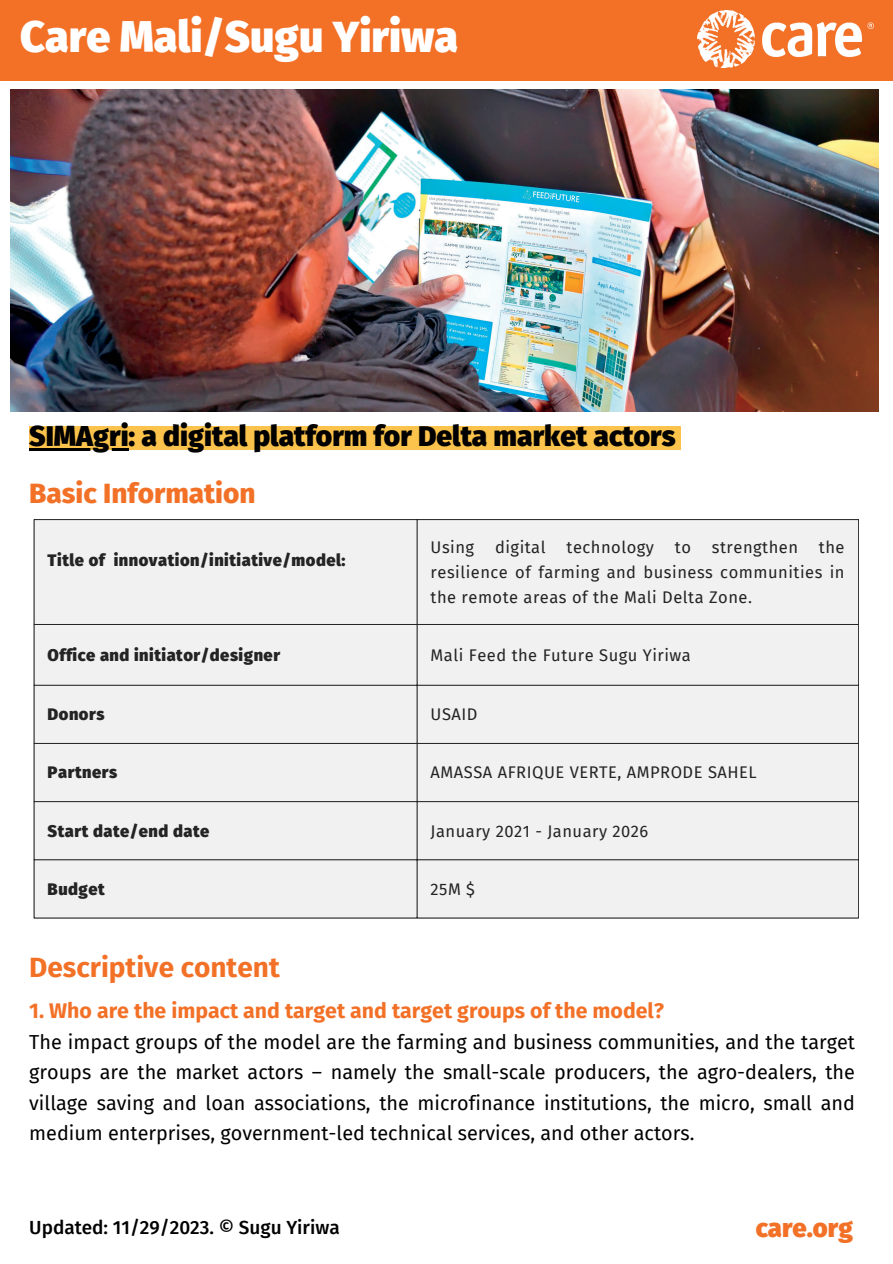
<style>
.page{position:relative;width:893px;height:1264px;background:#fff}
.page>*{position:absolute;margin:0;border:0;box-sizing:border-box;transform-origin:0 0}
.t1{font:900 42.9px "Fira Sans";color:#fff}
.t2{font:900 28.05px "Fira Sans";color:#000}
.t3{font:700 28.05px "Fira Sans";color:#f37127}
.t4{font:800 28.05px "Fira Sans";color:#f37127}
.t5{font:900 25.65px "Fira Sans";color:#f37127}
.t6{font:700 21.3px "Fira Sans";color:#f37127}
.t7{font:19.8px/30.3px "Fira Sans";color:#000;text-align:justify}
.t8{font:500 19.05px "Fira Sans";color:#000}
.t9{font:16.5px/24.8px "Fira Sans";letter-spacing:.03em;color:#000;text-align:justify}
.t10{font:900 16.5px "Fira Sans";letter-spacing:.03em;color:#000}
</style>
<div class="page">
<div style="left:0;top:0;width:892px;height:80px;background:#f37127"></div>
<img style="left:697px;top:11px;width:176px;height:57px">
<div style="left:29px;top:427px;width:651px;height:22px;background:#fbc34b"></div>
<hr style="left:29px;top:449px;width:100px;height:2px;background:#000">
<div style="left:35px;top:520px;width:823px;height:397px;background:#f1f1f1"></div>
<hr style="left:34px;top:519px;width:1px;height:399px;background:#000">
<hr style="left:417px;top:519px;width:1px;height:399px;background:#000">
<hr style="left:858px;top:519px;width:1px;height:399px;background:#000">
<hr style="left:34px;top:519px;width:824px;height:1px;background:#000">
<hr style="left:34px;top:624px;width:824px;height:1px;background:#000">
<hr style="left:34px;top:685px;width:824px;height:1px;background:#000">
<hr style="left:34px;top:743px;width:824px;height:1px;background:#000">
<hr style="left:34px;top:801px;width:824px;height:1px;background:#000">
<hr style="left:34px;top:859px;width:824px;height:1px;background:#000">
<hr style="left:34px;top:917px;width:824px;height:1px;background:#000">
<img style="left:10px;top:89px;width:868px;height:323px">
<p class="t1" style="left:20px;top:12px;width:439px">Care Mali/Sugu Yiriwa</p>
<p class="t2" style="left:29px;top:420px;width:647px">SIMAgri: a digital platform for Delta market actors</p>
<p class="t4" style="left:29px;top:476px;width:228px">Basic Information</p>
<p class="t10" style="left:48px;top:550px;width:299px">Title of innovation/initiative/model:</p>
<p class="t9" style="left:430px;top:535px;width:45px">Using</p>
<p class="t9" style="left:495px;top:535px;width:52px">digital</p>
<p class="t9" style="left:566px;top:535px;width:89px">technology</p>
<p class="t9" style="left:675px;top:535px;width:18px">to</p>
<p class="t9" style="left:712px;top:535px;width:88px">strengthen</p>
<p class="t9" style="left:430px;top:535px;width:415px;text-indent:388px">the resilience of farming and business communities in the remote areas of the Mali Delta Zone.</p>
<p class="t10" style="left:48px;top:645px;width:234px">Office and initiator/designer</p>
<p class="t9" style="left:430px;top:642px;width:262px">Mali Feed the Future Sugu Yiriwa</p>
<p class="t10" style="left:48px;top:704px;width:58px">Donors</p>
<p class="t9" style="left:430px;top:702px;width:48px">USAID</p>
<p class="t10" style="left:48px;top:763px;width:71px">Partners</p>
<p class="t9" style="left:430px;top:760px;width:327px">AMASSA AFRIQUE VERTE, AMPRODE SAHEL</p>
<p class="t10" style="left:48px;top:821px;width:163px">Start date/end date</p>
<p class="t9" style="left:430px;top:818px;width:219px">January 2021 - January 2026</p>
<p class="t10" style="left:48px;top:879px;width:59px">Budget</p>
<p class="t9" style="left:430px;top:876px;width:46px">25M $</p>
<p class="t3" style="left:29px;top:950px;width:252px">Descriptive content</p>
<p class="t6" style="left:29px;top:997px;width:636px">1. Who are the impact and target and target groups of the model?</p>
<p class="t7" style="left:29px;top:1027px;width:827px">The impact groups of the model are the farming and business communities, and the target groups are the market actors – namely the small-scale producers, the agro-dealers, the village saving and loan associations, the microfinance institutions, the micro, small and medium enterprises, government-led technical services, and other actors.</p>
<p class="t8" style="left:29px;top:1216px;width:312px">Updated: 11/29/2023. © Sugu Yiriwa</p>
<p class="t5" style="left:755px;top:1212px;width:99px">care.org</p>
</div>
